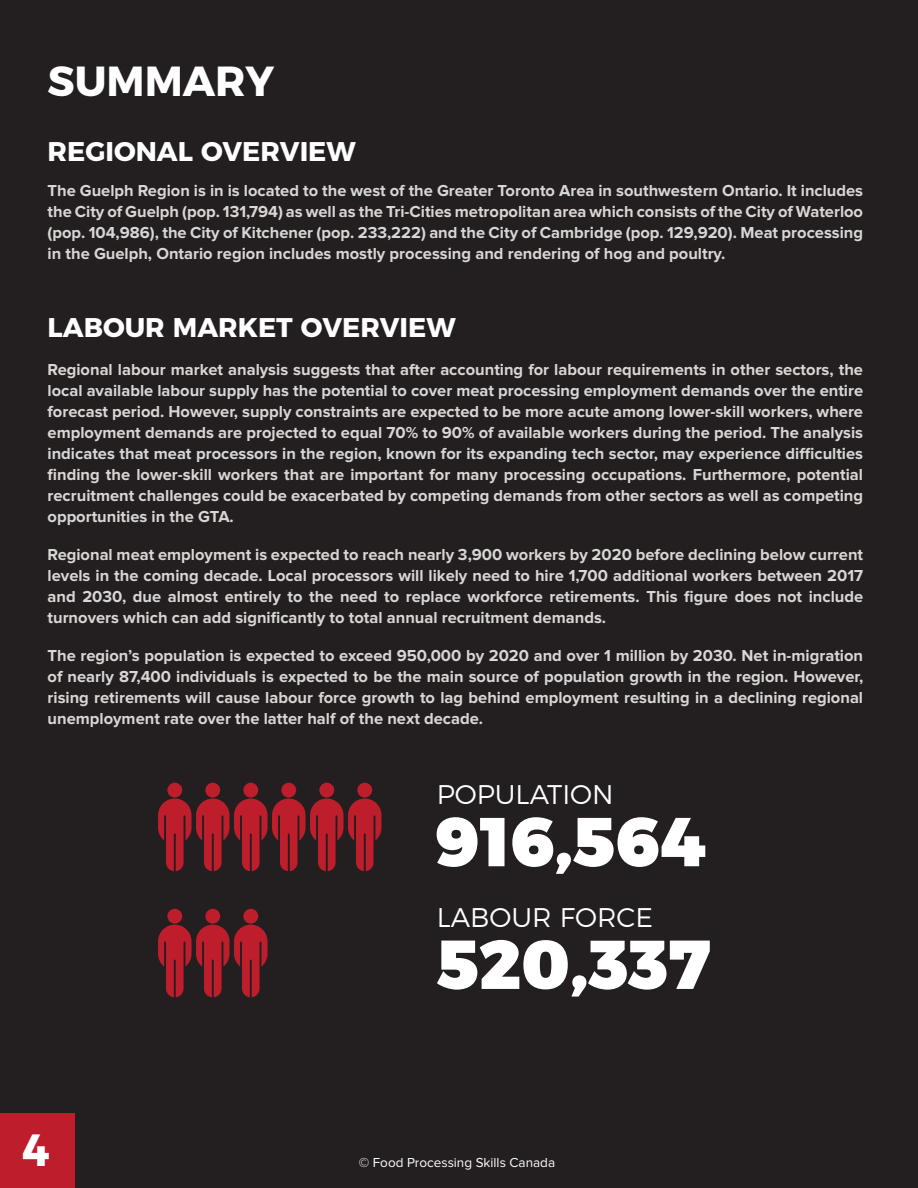
<style>
.page{position:relative;width:918px;height:1188px;background:#231f20}
.page>*{position:absolute;margin:0;border:0;box-sizing:border-box;transform-origin:0 0}
.t1{font:900 69px/122.7px "Montserrat";color:#fff}
.t2{font:700 45px "Montserrat";color:#fff}
.t3{font:700 42px "Montserrat";color:#fff}
.t4{font:700 27px "Montserrat";color:#fff}
.t5{font:300 27px "Montserrat";color:#fff}
.t6{font:700 16.5px/21px "Proxima Nova";color:#d7d7d5;text-align:justify}
.t7{font:13.5px "Proxima Nova";color:#fff}
</style>
<div class="page">
<div style="left:167px;top:909px;width:15px;height:15px;background:#be1d2c;border-radius:50%"></div>
<div style="left:205px;top:909px;width:15px;height:15px;background:#be1d2c;border-radius:50%"></div>
<div style="left:243px;top:909px;width:15px;height:15px;background:#be1d2c;border-radius:50%"></div>
<svg style="left:158px;top:925px;width:110px;height:72px"></svg>
<div style="left:167px;top:783px;width:15px;height:15px;background:#be1d2c;border-radius:50%"></div>
<div style="left:205px;top:783px;width:15px;height:15px;background:#be1d2c;border-radius:50%"></div>
<div style="left:243px;top:783px;width:15px;height:15px;background:#be1d2c;border-radius:50%"></div>
<div style="left:281px;top:783px;width:15px;height:15px;background:#be1d2c;border-radius:50%"></div>
<div style="left:319px;top:783px;width:15px;height:15px;background:#be1d2c;border-radius:50%"></div>
<div style="left:357px;top:783px;width:15px;height:15px;background:#be1d2c;border-radius:50%"></div>
<svg style="left:158px;top:799px;width:224px;height:72px"></svg>
<div style="left:0;top:1113px;width:75px;height:75px;background:#be1d2c"></div>
<h3 class="t3" style="left:48px;top:46px;width:228px">SUMMARY</h3>
<h3 class="t4" style="left:48px;top:129px;width:310px">REGIONAL OVERVIEW</h3>
<p class="t6" style="left:48px;top:181px;width:817px">The Guelph Region is in is located to the west of the Greater Toronto Area in southwestern Ontario. It includes the City of Guelph (pop. 131,794) as well as the Tri-Cities metropolitan area which consists of the City of Waterloo (pop. 104,986), the City of Kitchener (pop. 233,222) and the City of Cambridge (pop. 129,920). Meat processing in the Guelph, Ontario region includes mostly processing and rendering of hog and poultry.</p>
<h3 class="t4" style="left:48px;top:306px;width:410px">LABOUR MARKET OVERVIEW</h3>
<p class="t6" style="left:48px;top:360px;width:817px">Regional labour market analysis suggests that after accounting for labour requirements in other sectors, the local available labour supply has the potential to cover meat processing employment demands over the entire forecast period. However, supply constraints are expected to be more acute among lower-skill workers, where employment demands are projected to equal 70% to 90% of available workers during the period. The analysis indicates that meat processors in the region, known for its expanding tech sector, may experience difficulties finding the lower-skill workers that are important for many processing occupations. Furthermore, potential recruitment challenges could be exacerbated by competing demands from other sectors as well as competing opportunities in the GTA.</p>
<p class="t6" style="left:48px;top:545px;width:817px">Regional meat employment is expected to reach nearly 3,900 workers by 2020 before declining below current levels in the coming decade. Local processors will likely need to hire 1,700 additional workers between 2017 and 2030, due almost entirely to the need to replace workforce retirements. This figure does not include turnovers which can add significantly to total annual recruitment demands.</p>
<p class="t6" style="left:48px;top:646px;width:817px">The region’s population is expected to exceed 950,000 by 2020 and over 1 million by 2030. Net in-migration of nearly 87,400 individuals is expected to be the main source of population growth in the region. However, rising retirements will cause labour force growth to lag behind employment resulting in a declining regional unemployment rate over the latter half of the next decade.</p>
<h3 class="t5" style="left:437px;top:774px;width:178px">POPULATION</h3>
<h2 class="t2" style="left:22px;top:1113px;width:29px">4</h2>
<h1 class="t1" style="left:435px;top:775px;width:277px">916,564<br>520,337</h1>
<h3 class="t5" style="left:437px;top:896px;width:218px">LABOUR FORCE</h3>
<p class="t7" style="left:359px;top:1157px;width:198px">© Food Processing Skills Canada</p>
</div>
